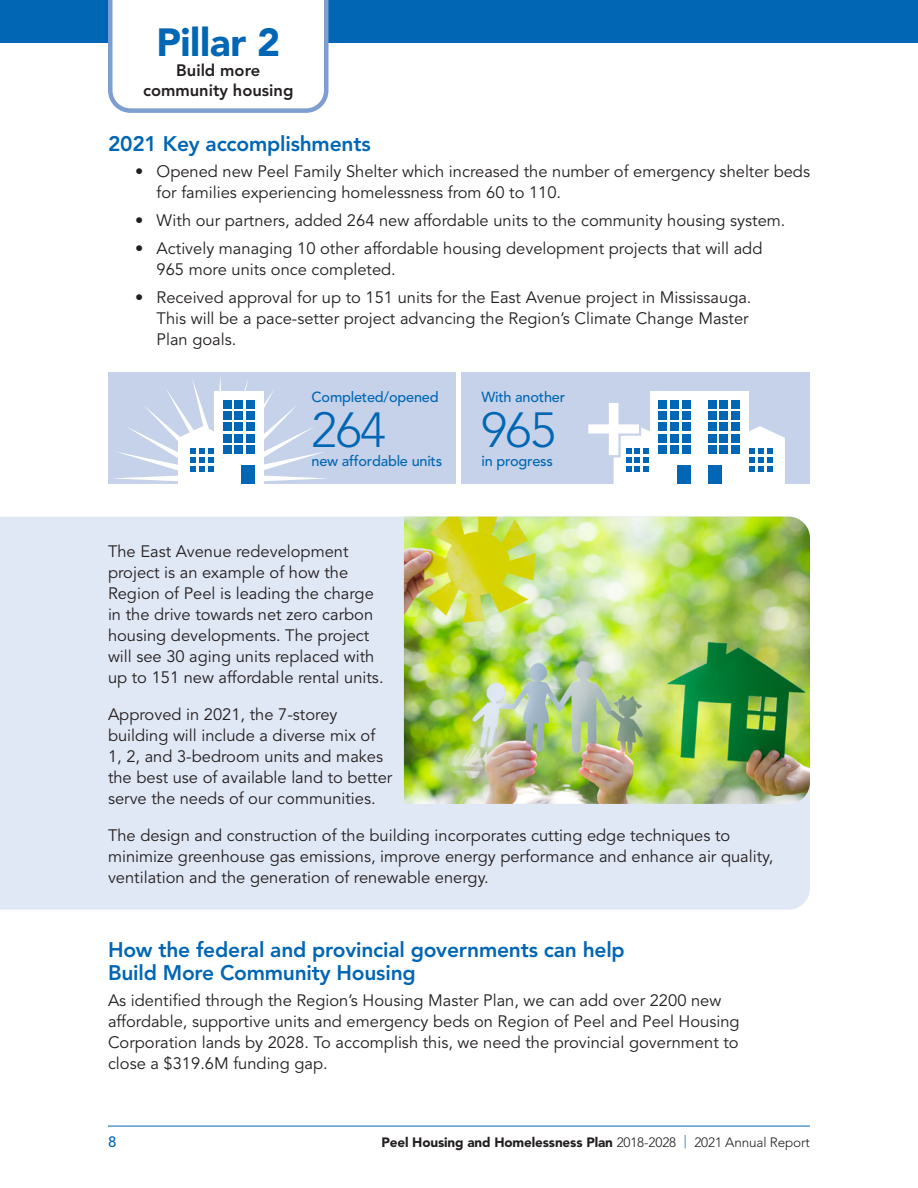
<style>
.page{position:relative;width:918px;height:1188px;background:#fff}
.page>*{position:absolute;margin:0;border:0;box-sizing:border-box;transform-origin:0 0}
.t1{font:300 48.9px "Avenir LT Std";letter-spacing:-.02em;color:#0166b3}
.t2{font:900 39px "Avenir LT Std";letter-spacing:-.01em;color:#0166b3}
.Subheading_3{font:800 21px/23.2px "Avenir LT Std";letter-spacing:-.01em;color:#0166b3}
.body_text{font:16.5px/21px "Avenir LT Std";color:#231f20}
.Bullets_Sub{font:16.5px/21px "Avenir LT Std";color:#231f20}
.t3{font:800 16.5px/19.8px "Avenir LT Std";color:#231f20;text-align:center}
.t4{font:500 15px "Avenir LT Std";color:#0166b3}
.t5{font:500 14.55px "Avenir LT Std";letter-spacing:-.015em;color:#0166b3}
.t6{font:900 13.5px "Avenir LT Std";letter-spacing:-.01em;color:#231f20}
.s1{font-weight:300}
.s2{font-weight:300;color:#0166b3}
</style>
<div class="page">
<hr style="left:108px;top:1126px;width:702px;height:1px;background:#0166b3">
<div style="left:0;top:0;width:918px;height:43px;background:#0166b3"></div>
<svg style="left:108px;top:0;width:221px;height:113px"></svg>
<div style="left:108px;top:372px;width:348px;height:111px;background:#c6d2ea"></div>
<svg style="left:111px;top:376px;width:218px;height:108px"></svg>
<div style="left:223px;top:411px;width:8px;height:9px;background:#0166b3"></div>
<div style="left:235px;top:411px;width:8px;height:9px;background:#0166b3"></div>
<div style="left:247px;top:411px;width:8px;height:9px;background:#0166b3"></div>
<div style="left:223px;top:423px;width:8px;height:8px;background:#0166b3"></div>
<div style="left:235px;top:423px;width:8px;height:8px;background:#0166b3"></div>
<div style="left:247px;top:423px;width:8px;height:8px;background:#0166b3"></div>
<div style="left:223px;top:434px;width:8px;height:9px;background:#0166b3"></div>
<div style="left:235px;top:434px;width:8px;height:9px;background:#0166b3"></div>
<div style="left:247px;top:434px;width:8px;height:9px;background:#0166b3"></div>
<div style="left:223px;top:446px;width:8px;height:8px;background:#0166b3"></div>
<div style="left:235px;top:446px;width:8px;height:8px;background:#0166b3"></div>
<div style="left:247px;top:446px;width:8px;height:8px;background:#0166b3"></div>
<div style="left:242px;top:465px;width:13px;height:18px;background:#0166b3"></div>
<div style="left:462px;top:372px;width:348px;height:111px;background:#c6d2ea"></div>
<div style="left:650px;top:391px;width:49px;height:93px;background:#fff"></div>
<div style="left:658px;top:400px;width:9px;height:8px;background:#0166b3"></div>
<div style="left:670px;top:400px;width:9px;height:8px;background:#0166b3"></div>
<div style="left:682px;top:400px;width:9px;height:8px;background:#0166b3"></div>
<div style="left:658px;top:411px;width:9px;height:9px;background:#0166b3"></div>
<div style="left:670px;top:411px;width:9px;height:9px;background:#0166b3"></div>
<div style="left:682px;top:411px;width:9px;height:9px;background:#0166b3"></div>
<div style="left:658px;top:423px;width:9px;height:8px;background:#0166b3"></div>
<div style="left:670px;top:423px;width:9px;height:8px;background:#0166b3"></div>
<div style="left:682px;top:423px;width:9px;height:8px;background:#0166b3"></div>
<div style="left:658px;top:434px;width:9px;height:9px;background:#0166b3"></div>
<div style="left:670px;top:434px;width:9px;height:9px;background:#0166b3"></div>
<div style="left:682px;top:434px;width:9px;height:9px;background:#0166b3"></div>
<div style="left:658px;top:446px;width:9px;height:8px;background:#0166b3"></div>
<div style="left:670px;top:446px;width:9px;height:8px;background:#0166b3"></div>
<div style="left:682px;top:446px;width:9px;height:8px;background:#0166b3"></div>
<div style="left:677px;top:465px;width:14px;height:18px;background:#0166b3"></div>
<div style="left:699px;top:391px;width:50px;height:93px;background:#fff"></div>
<div style="left:708px;top:400px;width:8px;height:8px;background:#0166b3"></div>
<svg style="left:710px;top:400px;width:82px;height:84px"></svg>
<div style="left:732px;top:411px;width:8px;height:9px;background:#0166b3"></div>
<div style="left:720px;top:411px;width:8px;height:9px;background:#0166b3"></div>
<div style="left:708px;top:411px;width:8px;height:9px;background:#0166b3"></div>
<div style="left:732px;top:423px;width:8px;height:8px;background:#0166b3"></div>
<div style="left:720px;top:423px;width:8px;height:8px;background:#0166b3"></div>
<div style="left:708px;top:423px;width:8px;height:8px;background:#0166b3"></div>
<div style="left:732px;top:434px;width:8px;height:9px;background:#0166b3"></div>
<div style="left:720px;top:434px;width:8px;height:9px;background:#0166b3"></div>
<div style="left:708px;top:434px;width:8px;height:9px;background:#0166b3"></div>
<div style="left:732px;top:446px;width:8px;height:8px;background:#0166b3"></div>
<div style="left:720px;top:446px;width:8px;height:8px;background:#0166b3"></div>
<div style="left:708px;top:446px;width:8px;height:8px;background:#0166b3"></div>
<div style="left:708px;top:465px;width:13px;height:18px;background:#0166b3"></div>
<svg style="left:584px;top:403px;width:79px;height:81px"></svg>
<div style="left:0;top:517px;width:810px;height:393px;background:#e1e8f5"></div>
<img style="left:404px;top:517px;width:406px;height:287px">
<h2 class="t2" style="left:156px;top:19px;width:125px">Pillar 2</h2>
<p class="t3" style="left:143px;top:61px;width:152px">Build more community housing</p>
<p class="Subheading_3" style="left:108px;top:132px;width:264px">2021 Key accomplishments</p>
<p class="Bullets_Sub" style="left:157px;top:162px;width:655px;text-indent:-22px">• Opened new Peel Family Shelter which increased the number of emergency shelter beds for families experiencing homelessness from 60 to 110.</p>
<p class="Bullets_Sub" style="left:135px;top:210px;width:652px">• With our partners, added 264 new affordable units to the community housing system.</p>
<p class="Bullets_Sub" style="left:157px;top:238px;width:607px;text-indent:-22px">• Actively managing 10 other affordable housing development projects that will add<br>965 more units once completed.</p>
<p class="Bullets_Sub" style="left:157px;top:287px;width:596px;text-indent:-22px">• Received approval for up to 151 units for the East Avenue project in Mississauga.<br>This will be a pace-setter project advancing the Region’s Climate Change Master<br>Plan goals.</p>
<p class="t5" style="left:312px;top:389px;width:128px">Completed/opened</p>
<p class="t1" style="left:312px;top:401px;width:76px">264</p>
<p class="t5" style="left:312px;top:452px;width:132px">new affordable units</p>
<p class="t5" style="left:481px;top:389px;width:85px">With another</p>
<p class="t1" style="left:481px;top:401px;width:76px">965</p>
<p class="t5" style="left:481px;top:452px;width:73px">in progress</p>
<p class="body_text" style="left:108px;top:541px;width:277px">The East Avenue redevelopment project is an example of how the Region of Peel is leading the charge in the drive towards net zero carbon housing developments. The project will see 30 aging units replaced with up to 151 new affordable rental units.</p>
<p class="body_text" style="left:108px;top:704px;width:286px">Approved in 2021, the 7-storey building will include a diverse mix of 1, 2, and 3-bedroom units and makes the best use of available land to better serve the needs of our communities.</p>
<p class="body_text" style="left:108px;top:825px;width:667px">The design and construction of the building incorporates cutting edge techniques to minimize greenhouse gas emissions, improve energy performance and enhance air quality, ventilation and the generation of renewable energy.</p>
<p class="Subheading_3" style="left:108px;top:938px;width:518px">How the federal and provincial governments can help<br>Build More Community Housing</p>
<p class="body_text" style="left:108px;top:990px;width:633px">As identified through the Region’s Housing Master Plan, we can add over 2200 new affordable, supportive units and emergency beds on Region of Peel and Peel Housing Corporation lands by 2028. To accomplish this, we need the provincial government to close a $319.6M funding gap.</p>
<p class="t4" style="left:108px;top:1133px;width:10px">8</p>
<p class="t6" style="left:381px;top:1134px;width:430px">Peel Housing and Homelessness Plan <span class="s1">2018-2028</span> <span class="s2">|</span> <span class="s1">2021 Annual Report</span></p>
</div>
